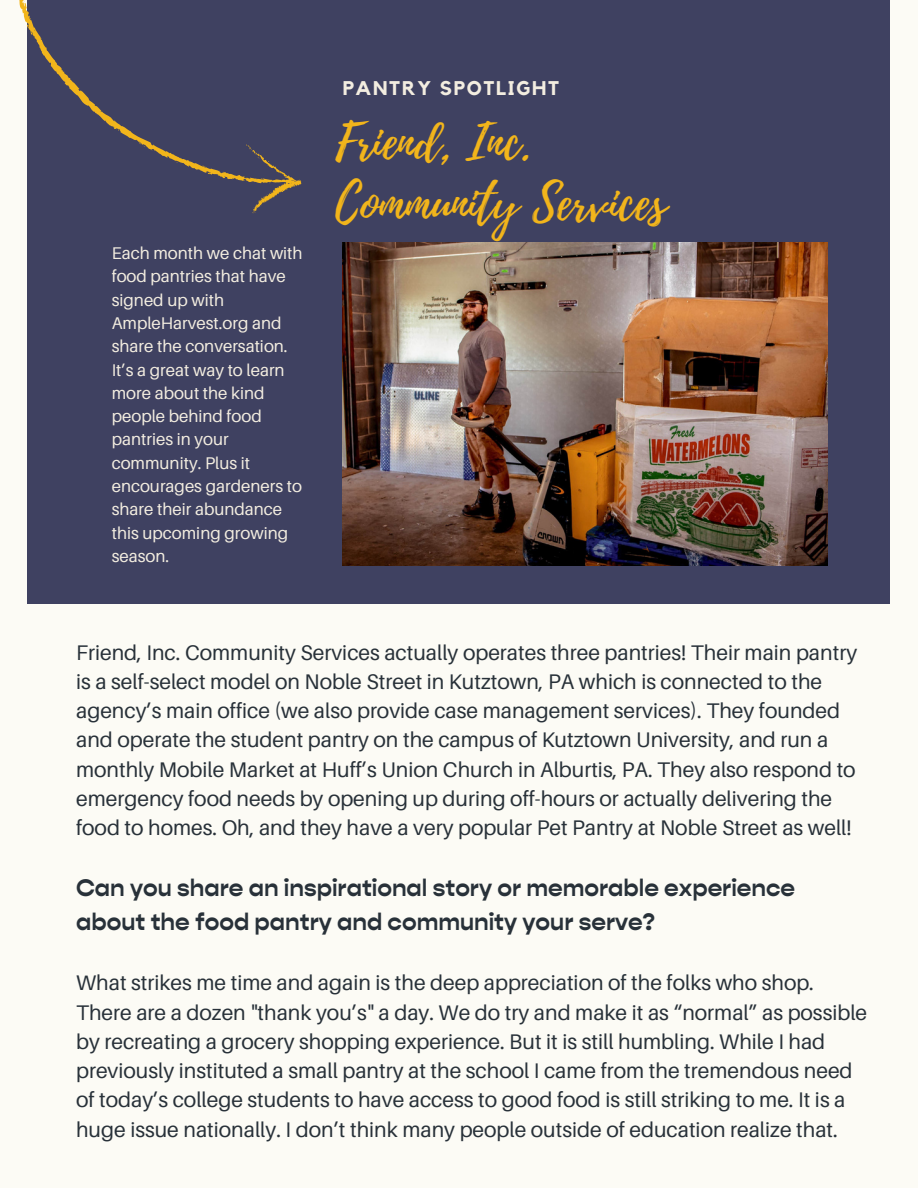
<style>
.page{position:relative;width:918px;height:1188px;background:#fcfbf5}
.page>*{position:absolute;margin:0;border:0;box-sizing:border-box;transform-origin:0 0}
.t1{font:49.5px/60.8px "Playlist Script";color:#f2b51b}
.t2{font:700 24.15px/33.8px "Gopher";color:#283139}
.t3{font:21.15px/29.2px "Aileron";color:#283139}
.t4{font:700 19.8px "Kollektif";letter-spacing:.085em;color:#f3ede0}
.t5{font:16.95px/23.2px "Aileron";color:#f3ede0}
</style>
<div class="page">
<div style="left:28px;top:0;width:862px;height:604px;background:#3f4161"></div>
<svg style="left:19px;top:0;width:282px;height:213px"></svg>
<img style="left:343px;top:243px;width:485px;height:323px">
<p class="t5" style="left:112px;top:242px;width:192px">Each month we chat with food pantries that have signed up with<br>AmpleHarvest.org and share the conversation.<br>It’s a great way to learn more about the kind people behind food pantries in your community. Plus it encourages gardeners to share their abundance this upcoming growing season.</p>
<p class="t4" style="left:343px;top:77px;width:218px">PANTRY SPOTLIGHT</p>
<h1 class="t1" style="left:335px;top:113px;width:333px">Friend, Inc.<br>Community Services</h1>
<p class="t3" style="left:76px;top:638px;width:783px">Friend, Inc. Community Services actually operates three pantries! Their main pantry is a self-select model on Noble Street in Kutztown, PA which is connected to the agency’s main office (we also provide case management services). They founded and operate the student pantry on the campus of Kutztown University, and run a monthly Mobile Market at Huff’s Union Church in Alburtis, PA. They also respond to emergency food needs by opening up during off-hours or actually delivering the food to homes. Oh, and they have a very popular Pet Pantry at Noble Street as well!</p>
<p class="t2" style="left:76px;top:871px;width:721px">Can you share an inspirational story or memorable experience about the food pantry and community your serve?</p>
<p class="t3" style="left:76px;top:969px;width:793px">What strikes me time and again is the deep appreciation of the folks who shop.<br>There are a dozen "thank you’s" a day. We do try and make it as “normal” as possible by recreating a grocery shopping experience. But it is still humbling. While I had previously instituted a small pantry at the school I came from the tremendous need of today’s college students to have access to good food is still striking to me. It is a huge issue nationally. I don’t think many people outside of education realize that.</p>
</div>
